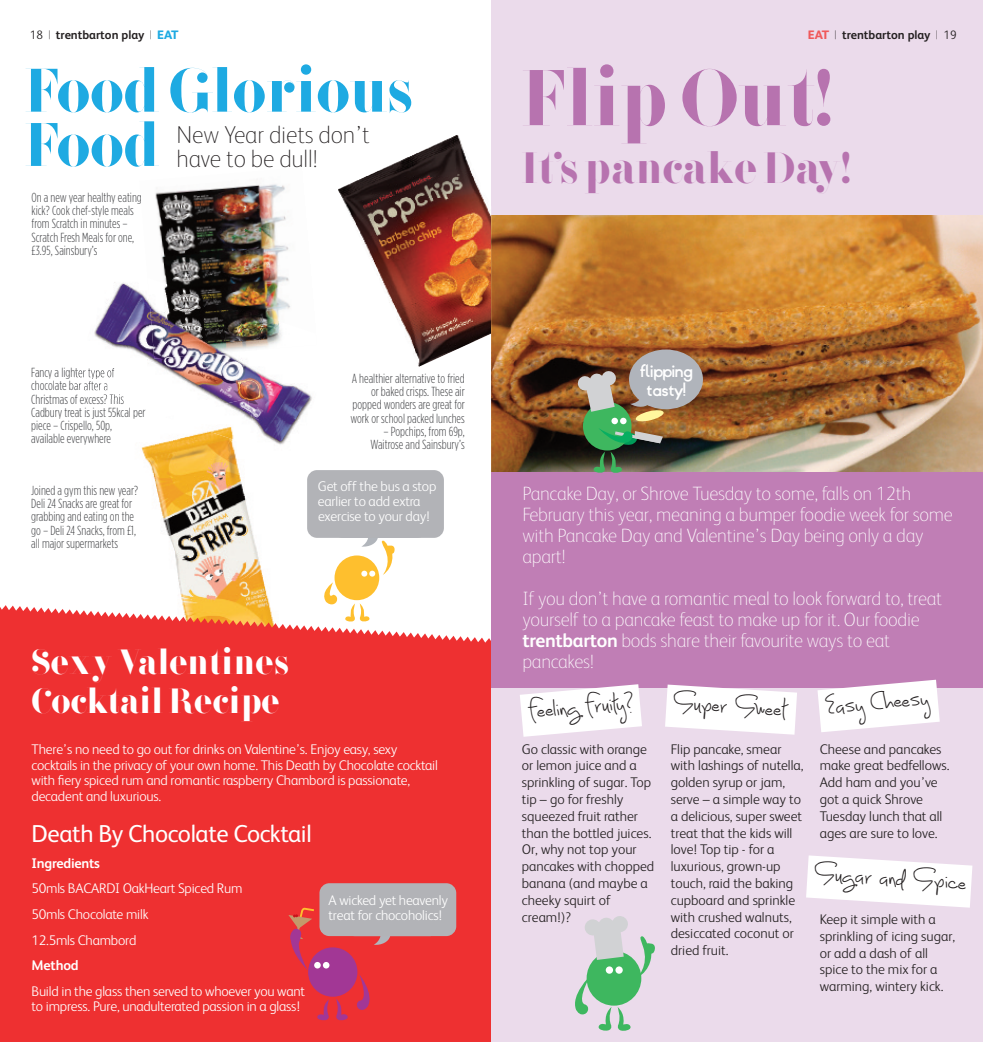
<style>
.page{position:relative;width:983px;height:1042px;background:#fff}
.page>*{position:absolute;margin:0;border:0;box-sizing:border-box;transform-origin:0 0}
.t1{font:78.75px "F37 Bella";color:#b773af}
.t2{font:61.25px/54.2px "F37 Bella";color:#1eaae2}
.t3{font:43.75px "F37 Bella";color:#b773af}
.t4{font:35px/38.5px "F37 Bella";color:#fff}
.t5{font:100 24.5px/23.6px "FS Albert";letter-spacing:-.01em;color:#231f20}
.t6{font:24.5px "FS Albert";letter-spacing:-.015em;color:#fff}
.t7{font:21px "Joy Like Sunshine Through My Windowpane";color:#231f20}
.t8{font:100 19.25px/21px "FS Albert";letter-spacing:-.015em;color:#fff}
.t9{font:700 19.25px/18.6px "trentbartondisplay";letter-spacing:-.045em;color:#fff;text-align:center}
.t10{font:300 14px/16.8px "FS Albert";color:#231f20}
.t11{font:300 14px/14.9px "FS Albert";letter-spacing:-.015em;color:#fff}
.t12{font:700 14px "FS Albert";letter-spacing:-.015em;color:#fff}
.t13{font:300 condensed 13.12px/13.1px "Gotham HTF";color:#424346}
.t14{font:700 12.25px "FS Albert";color:#231f20}
.s1{font-weight:300}
.s2{font-weight:100}
.s3{font-weight:800;color:#1eaae2}
.s4{font-weight:800;color:#f0595b}
.s5{font-weight:700}
</style>
<div class="page">
<img style="left:146px;top:460px;width:123px;height:142px">
<div style="left:0;top:602px;width:491px;height:440px;background:#ee3031"></div>
<div style="left:491px;top:0;width:491px;height:1042px;background:#ebdbeb"></div>
<div style="left:491px;top:466px;width:491px;height:221px;background:#c07eb5"></div>
<img style="left:155px;top:184px;width:134px;height:82px">
<img style="left:338px;top:135px;width:153px;height:232px">
<svg style="left:324px;top:582px;width:47px;height:39px"></svg>
<div style="left:334px;top:555px;width:45px;height:45px;background:#febf2e;border-radius:50%"></div>
<svg style="left:334px;top:538px;width:61px;height:38px"></svg>
<div style="left:307px;top:470px;width:137px;height:68px;background:#b2b3b7;border-radius:10px"></div>
<img style="left:85px;top:266px;width:227px;height:194px">
<img style="left:166px;top:399px;width:93px;height:49px">
<img style="left:147px;top:278px;width:165px;height:80px">
<img style="left:74px;top:368px;width:30px;height:11px">
<img style="left:72px;top:381px;width:19px;height:9px">
<svg style="left:288px;top:887px;width:150px;height:133px;background:#df3444"></svg>
<div style="left:319px;top:883px;width:137px;height:53px;background:#b2b3b7;border-radius:10px"></div>
<img style="left:491px;top:216px;width:491px;height:256px">
<div style="left:629px;top:349px;width:73px;height:60px;background:#b0b4bb;border-radius:50%"></div>
<img style="left:577px;top:370px;width:87px;height:103px">
<svg style="left:575px;top:916px;width:79px;height:115px"></svg>
<svg style="left:519px;top:684px;width:123px;height:53px"></svg>
<svg style="left:665px;top:684px;width:131px;height:50px"></svg>
<svg style="left:817px;top:680px;width:122px;height:52px"></svg>
<svg style="left:806px;top:855px;width:166px;height:52px"></svg>
<p class="t14" style="left:30px;top:31px;width:150px"><span class="s1">18</span> <span class="s2">|</span> trentbarton play <span class="s2">|</span> <span class="s3">EAT</span></p>
<h2 class="t2" style="left:25px;top:63px;width:389px">FoodGlorious<br>Food</h2>
<h3 class="t5" style="left:176px;top:125px;width:195px">New Year diets don’t have to be dull!</h3>
<p class="t13" style="left:32px;top:191px;width:112px">On a new year healthy eating kick? Cook chef-style meals from Scratch in minutes –<br>Scratch Fresh Meals for one, £3.95, Sainsbury’s</p>
<p class="t13" style="left:31px;top:366px;width:116px">Fancy a lighter type of chocolate bar after a<br>Christmas of excess? This<br>Cadbury treat is just 55kcal per piece – Crispello, 50p, available everywhere</p>
<p class="t13" style="left:350px;top:372px;width:116px;text-align:right">A healthier alternative to fried or baked crisps. These air popped wonders are great for work or school packed lunches</p>
<p class="t13" style="left:370px;top:424px;width:96px;text-align:right">– Popchips, from 69p,<br>Waitrose and Sainsbury’s</p>
<p class="t13" style="left:31px;top:484px;width:108px">Joined a gym this new year?<br>Deli 24 Snacks are great for grabbing and eating on the go – Deli 24 Snacks, from £1, all major supermarkets</p>
<p class="t11" style="left:318px;top:480px;width:120px">Get off the bus a stop earlier to add extra exercise to your day!</p>
<h3 class="t4" style="left:32px;top:643px;width:259px">SexyValentines<br>Cocktail Recipe</h3>
<p class="t11" style="left:32px;top:742px;width:407px;line-height:15.8px">There’s no need to go out for drinks on Valentine’s. Enjoy easy, sexy cocktails in the privacy of your own home. This Death by Chocolate cocktail with fiery spiced rum and romantic raspberry Chambord is passionate, decadent and luxurious.</p>
<h3 class="t6" style="left:32px;top:825px;width:281px">Death By Chocolate Cocktail</h3>
<p class="t12" style="left:32px;top:858px;width:70px">Ingredients</p>
<p class="t11" style="left:32px;top:877px;width:212px;line-height:25.7px">50mls BACARDI OakHeart Spiced Rum<br>50mls Chocolate milk<br>12.5mls Chambord</p>
<p class="t12" style="left:32px;top:960px;width:49px">Method</p>
<p class="t11" style="left:32px;top:985px;width:275px">Build in the glass then served to whoever you want to impress. Pure, unadulterated passion in a glass!</p>
<p class="t11" style="left:328px;top:894px;width:121px">A wicked yet heavenly treat for chocoholics!</p>
<p class="t14" style="left:807px;top:31px;width:150px"><span class="s4">EAT</span> <span class="s2">|</span> trentbarton play <span class="s2">|</span> <span class="s1">19</span></p>
<h1 class="t1" style="left:521px;top:52px;width:312px">Flip Out!</h1>
<h3 class="t3" style="left:521px;top:142px;width:331px">It’s pancake Day!</h3>
<h3 class="t9" style="left:639px;top:362px;width:56px">flipping tasty!</h3>
<h3 class="t8" style="left:522px;top:485px;width:432px">Pancake Day, or Shrove Tuesday to some, falls on 12th February this year, meaning a bumper foodie week for some with Pancake Day and Valentine’s Day being only a day apart!</h3>
<h3 class="t8" style="left:522px;top:590px;width:421px">If you don’t have a romantic meal to look forward to, treat yourself to a pancake feast to make up for it. Our foodie <span class="s5">trentbarton</span> bods share their favourite ways to eat pancakes!</h3>
<h3 class="t7" style="left:527px;top:698px;width:108px;rotate:-5deg">Feeling Fruity?</h3>
<h3 class="t7" style="left:674px;top:689px;width:117px;rotate:4deg">Super Sweet</h3>
<h3 class="t7" style="left:824px;top:694px;width:105px;rotate:-5deg">Easy Cheesy</h3>
<p class="t10" style="left:670px;top:742px;width:134px">Flip pancake, smear with lashings of nutella, golden syrup or jam, serve – a simple way to a delicious, super sweet treat that the kids will love! Top tip - for a luxurious, grown-up touch, raid the baking cupboard and sprinkle with crushed walnuts, desiccated coconut or dried fruit.</p>
<p class="t10" style="left:521px;top:742px;width:134px">Go classic with orange or lemon juice and a sprinkling of sugar. Top tip – go for freshly squeezed fruit rather than the bottled juices.<br>Or, why not top your pancakes with chopped banana (and maybe a cheeky squirt of cream!)?</p>
<p class="t10" style="left:819px;top:742px;width:131px">Cheese and pancakes make great bedfellows.<br>Add ham and you’ve got a quick Shrove<br>Tuesday lunch that all ages are sure to love.</p>
<h3 class="t7" style="left:815px;top:859px;width:154px;rotate:4deg">Sugar and Spice</h3>
<p class="t10" style="left:819px;top:912px;width:137px">Keep it simple with a sprinkling of icing sugar, or add a dash of all spice to the mix for a warming, wintery kick.</p>
</div>
